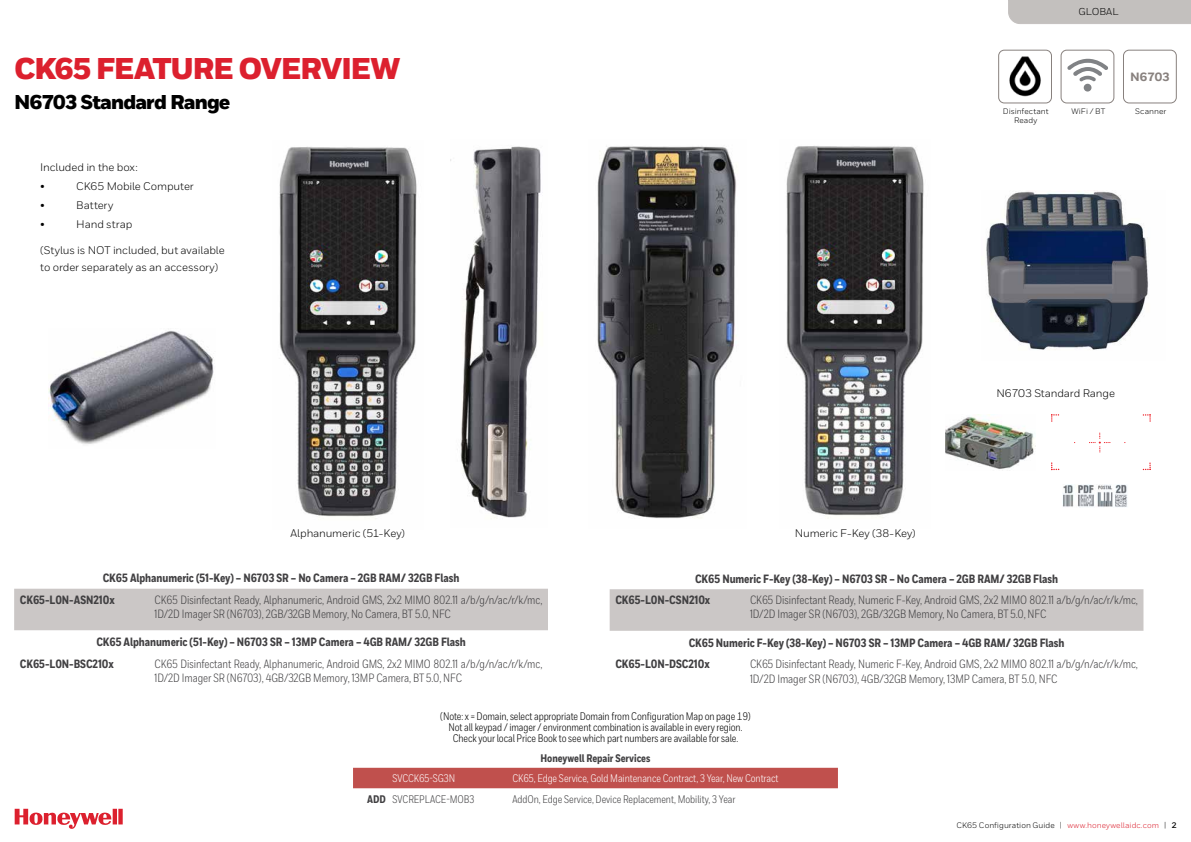
<style>
.page{position:relative;width:1191px;height:842px;background:#fff}
.page>*{position:absolute;margin:0;border:0;box-sizing:border-box;transform-origin:0 0}
.t1{font:900 30px "Honeywell Sans";letter-spacing:-.045em;color:#dc202e}
.t2{font:900 20px "Honeywell Sans";letter-spacing:-.045em;color:#000}
.t3{font:12px/14px "Honeywell Cond";letter-spacing:-.005em;color:#414042}
.t4{font:800 12px/21.7px "Honeywell Cond";letter-spacing:-.005em;color:#414042}
.t5{font:800 12px "Honeywell Sans";letter-spacing:-.005em;color:#88817e}
.t6{font:11px/11px "Honeywell Cond";letter-spacing:-.01em;color:#000;text-align:center}
.t7{font:11px/19px "Honeywell Sans";letter-spacing:-.01em;color:#000}
.t8{font:11px "Honeywell Cond";letter-spacing:-.005em;color:#fff}
.t9{font:11px "Honeywell Cond";letter-spacing:-.005em;color:#414042}
.t10{font:800 11px "Honeywell Cond";letter-spacing:-.005em;color:#414042}
.t11{font:10px "Honeywell Sans";letter-spacing:.005em;color:#000}
.t12{font:8px/9px "Honeywell Sans";letter-spacing:.005em;color:#000;text-align:center}
.s1{font-weight:800}
.s2{color:#dc202e}
.s3{font-weight:700}
</style>
<div class="page">
<svg style="left:15px;top:809px;width:108px;height:20px"></svg>
<div style="left:1008px;top:0;width:183px;height:24px;background:#c3c0be"></div>
<div style="left:1123px;top:50px;width:53px;height:53px;border:1px solid #88817e;border-radius:6px"></div>
<div style="left:1060px;top:50px;width:54px;height:53px;border:1px solid #88817e;border-radius:6px"></div>
<img style="left:786px;top:146px;width:138px;height:372px">
<div style="left:14px;top:589px;width:534px;height:41px;background:#cbc7c6"></div>
<div style="left:609px;top:589px;width:534px;height:42px;background:#cbc7c6"></div>
<div style="left:1083px;top:84px;width:8px;height:8px;background:#808285;border-radius:50%"></div>
<svg style="left:1067px;top:59px;width:41px;height:23px"></svg>
<img style="left:279px;top:147px;width:138px;height:372px">
<img style="left:450px;top:146px;width:91px;height:373px">
<div style="left:353px;top:768px;width:485px;height:20px;background:#c0504d"></div>
<img style="left:945px;top:414px;width:89px;height:55px">
<svg style="left:1051px;top:414px;width:8px;height:8px"></svg>
<svg style="left:1051px;top:462px;width:8px;height:8px"></svg>
<svg style="left:1142px;top:463px;width:8px;height:7px"></svg>
<svg style="left:1142px;top:414px;width:8px;height:8px"></svg>
<svg style="left:1089px;top:433px;width:21px;height:19px"></svg>
<img style="left:1062px;top:484px;width:65px;height:23px">
<img style="left:48px;top:331px;width:166px;height:113px">
<img style="left:597px;top:146px;width:140px;height:373px">
<img style="left:986px;top:191px;width:163px;height:159px">
<img style="left:1009px;top:56px;width:32px;height:41px">
<div style="left:998px;top:50px;width:54px;height:53px;border:1px solid #88817e;border-radius:6px"></div>
<h1 class="t1" style="left:14px;top:50px;width:387px">CK65 FEATURE OVERVIEW</h1>
<h2 class="t2" style="left:14px;top:90px;width:218px">N6703 Standard Range</h2>
<p class="t7" style="left:40px;top:157px;width:99px">Included in the box: •</p>
<p class="t7" style="left:76px;top:176px;width:119px">CK65 Mobile Computer</p>
<p class="t7" style="left:40px;top:195px;width:6px">•</p>
<p class="t7" style="left:76px;top:195px;width:39px">Battery</p>
<p class="t7" style="left:40px;top:214px;width:6px">•</p>
<p class="t7" style="left:76px;top:214px;width:58px">Hand strap</p>
<p class="t7" style="left:40px;top:241px;width:186px;line-height:17px">(Stylus is NOT included, but available to order separately as an accessory)</p>
<p class="t7" style="left:291px;top:524px;width:116px">Alphanumeric (51-Key)</p>
<p class="t7" style="left:795px;top:524px;width:122px">Numeric F-Key (38-Key)</p>
<p class="t12" style="left:1002px;top:107px;width:47px">Disinfectant<br>Ready</p>
<p class="t11" style="left:1078px;top:6px;width:42px">GLOBAL</p>
<p class="t5" style="left:1130px;top:70px;width:41px">N6703</p>
<p class="t12" style="left:1071px;top:107px;width:35px">WiFi / BT</p>
<p class="t12" style="left:1135px;top:107px;width:33px">Scanner</p>
<p class="t7" style="left:996px;top:384px;width:120px">N6703 Standard Range</p>
<p class="t4" style="left:20px;top:567px;width:441px;text-indent:83px">CK65 Alphanumeric (51-Key) – N6703 SR – No Camera – 2GB RAM/ 32GB Flash<br>CK65-L0N-ASN210x</p>
<p class="t3" style="left:154px;top:593px;width:389px">CK65 Disinfectant Ready, Alphanumeric, Android GMS, 2x2 MIMO 802.11 a/b/g/n/ac/r/k/mc,<br>1D/2D Imager SR (N6703), 2GB/32GB Memory, No Camera, BT 5.0, NFC</p>
<p class="t4" style="left:20px;top:632px;width:447px;text-indent:76px">CK65 Alphanumeric (51-Key) – N6703 SR – 13MP Camera – 4GB RAM/ 32GB Flash<br>CK65-L0N-BSC210x</p>
<p class="t3" style="left:154px;top:657px;width:389px">CK65 Disinfectant Ready, Alphanumeric, Android GMS, 2x2 MIMO 802.11 a/b/g/n/ac/r/k/mc,<br>1D/2D Imager SR (N6703), 4GB/32GB Memory, 13MP Camera, BT 5.0, NFC</p>
<p class="t4" style="left:615px;top:568px;width:444px;text-indent:80px">CK65 Numeric F-Key (38-Key) – N6703 SR – No Camera – 2GB RAM/ 32GB Flash<br>CK65-L0N-CSN210x</p>
<p class="t3" style="left:750px;top:593px;width:389px">CK65 Disinfectant Ready, Numeric F-Key, Android GMS, 2x2 MIMO 802.11 a/b/g/n/ac/r/k/mc,<br>1D/2D Imager SR (N6703), 2GB/32GB Memory, No Camera, BT 5.0, NFC</p>
<p class="t4" style="left:615px;top:632px;width:450px;text-indent:73px">CK65 Numeric F-Key (38-Key) – N6703 SR – 13MP Camera – 4GB RAM/ 32GB Flash<br>CK65-L0N-DSC210x</p>
<p class="t3" style="left:750px;top:657px;width:389px">CK65 Disinfectant Ready, Numeric F-Key, Android GMS, 2x2 MIMO 802.11 a/b/g/n/ac/r/k/mc,<br>1D/2D Imager SR (N6703), 4GB/32GB Memory, 13MP Camera, BT 5.0, NFC</p>
<p class="t6" style="left:440px;top:710px;width:312px">(Note: x = Domain, select appropriate Domain from Configuration Map on page 19)<br>Not all keypad / imager / environment combination is available in every region.<br>Check your local Price Book to see which part numbers are available for sale.</p>
<p class="t10" style="left:540px;top:751px;width:111px">Honeywell Repair Services</p>
<p class="t8" style="left:392px;top:772px;width:64px">SVCCK65-SG3N</p>
<p class="t8" style="left:512px;top:772px;width:268px">CK65, Edge Service, Gold Maintenance Contract, 3 Year, New Contract</p>
<p class="t9" style="left:367px;top:792px;width:109px"><span class="s1">ADD</span> SVCREPLACE-MOB3</p>
<p class="t9" style="left:512px;top:792px;width:224px">AddOn, Edge Service, Device Replacement, Mobility, 3 Year</p>
<p class="t12" style="left:956px;top:820px;width:222px">CK65 Configuration Guide | <span class="s2">www.honeywellaidc.com</span> | <span class="s3">2</span></p>
</div>
